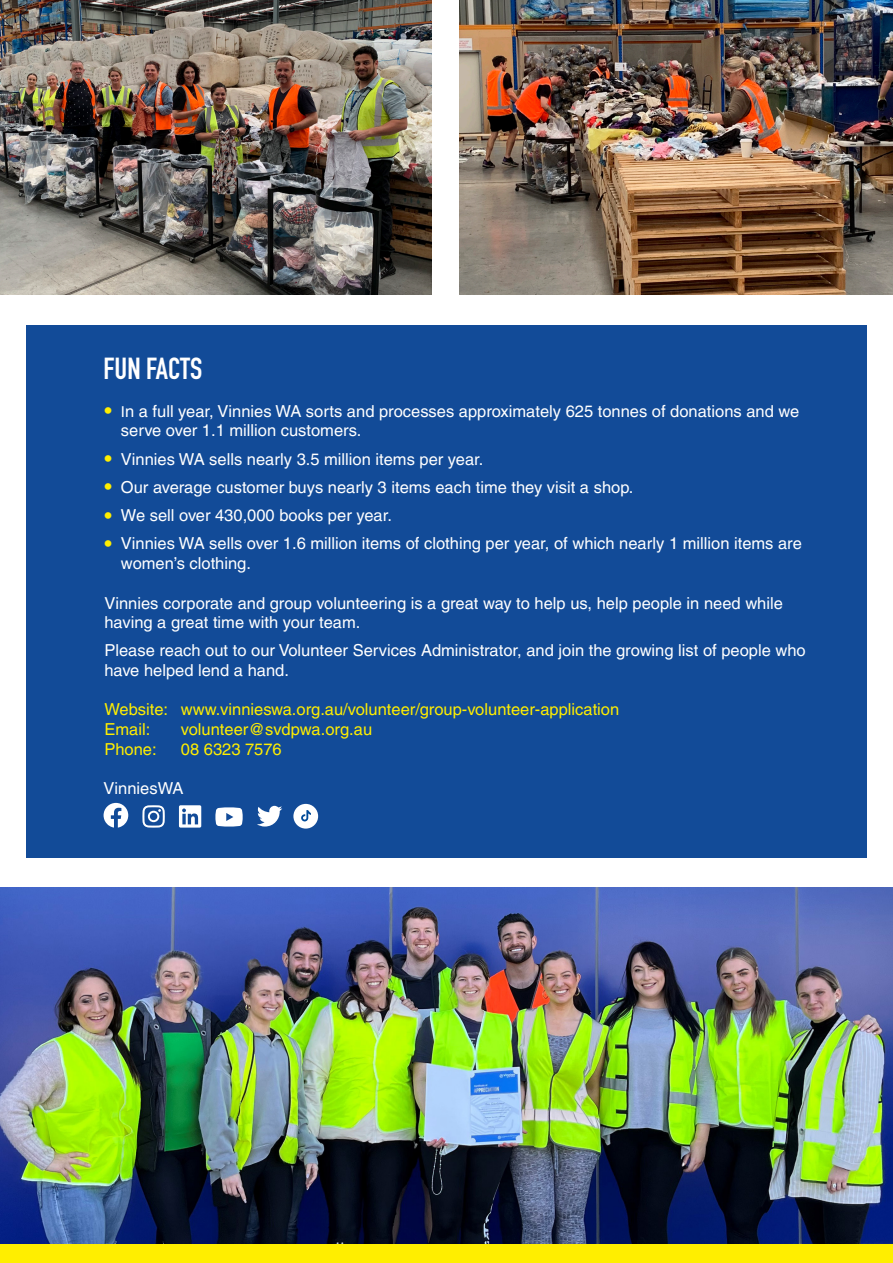
<style>
.page{position:relative;width:893px;height:1263px;background:#fff}
.page>*{position:absolute;margin:0;border:0;box-sizing:border-box;transform-origin:0 0}
.t1{font:700 30px "DIN Condensed";color:#fff}
.Body{font:16.5px/19.8px "Helvetica LT Pro";color:#fff}
.t2{font:16.5px "Helvetica LT Pro";color:#fe0}
.s1{font-size:21px;color:#fe0}
.s2{font-size:15px}
</style>
<div class="page">
<div style="left:26px;top:325px;width:841px;height:532px;background:#124b98"></div>
<img style="left:0;top:887px;width:893px;height:357px">
<div style="left:0;top:1244px;width:893px;height:19px;background:#fe0"></div>
<img style="left:0;top:0;width:431px;height:294px">
<img style="left:459px;top:0;width:434px;height:294px">
<svg style="left:104px;top:803px;width:24px;height:25px"></svg>
<svg style="left:142px;top:805px;width:23px;height:23px"></svg>
<svg style="left:179px;top:805px;width:22px;height:22px"></svg>
<svg style="left:215px;top:807px;width:28px;height:19px"></svg>
<svg style="left:257px;top:806px;width:25px;height:20px"></svg>
<div style="left:293px;top:804px;width:25px;height:24px;background:#fff;border-radius:50%"></div>
<svg style="left:301px;top:810px;width:10px;height:11px"></svg>
<p class="t1" style="left:104px;top:348px;width:100px">FUN FACTS</p>
<p class="Body" style="left:121px;top:401px;width:680px;text-indent:-17px"><span class="s1">•</span> <span class="s2">I</span>n a full year, Vinnies WA sorts and processes approximately 625 tonnes of donations and we serve over 1.1 million customers.</p>
<p class="Body" style="left:104px;top:449px;width:381px"><span class="s1">•</span> Vinnies WA sells nearly 3.5 million items per year.</p>
<p class="Body" style="left:104px;top:477px;width:531px"><span class="s1">•</span> Our average customer buys nearly 3 items each time they visit a shop.</p>
<p class="Body" style="left:104px;top:505px;width:289px"><span class="s1">•</span> We sell over 430,000 books per year.</p>
<p class="Body" style="left:121px;top:533px;width:682px;text-indent:-17px"><span class="s1">•</span> Vinnies WA sells over 1.6 million items of clothing per year, of which nearly 1 million items are women’s clothing.</p>
<p class="Body" style="left:104px;top:593px;width:680px">Vinnies corporate and group volunteering is a great way to help us, help people in need while having a great time with your team.</p>
<p class="Body" style="left:104px;top:640px;width:703px">Please reach out to our Volunteer Services Administrator, and join the growing list of people who have helped lend a hand.</p>
<p class="t2" style="left:104px;top:700px;width:516px">Website: www.vinnieswa.org.au/volunteer/group-volunteer-application</p>
<p class="t2" style="left:104px;top:719px;width:47px">Email:</p>
<p class="t2" style="left:181px;top:719px;width:193px">volunteer@svdpwa.org.au</p>
<p class="t2" style="left:104px;top:739px;width:54px">Phone:</p>
<p class="t2" style="left:181px;top:739px;width:102px">08 6323 7576</p>
<p class="Body" style="left:104px;top:778px;width:81px">VinniesWA</p>
</div>
